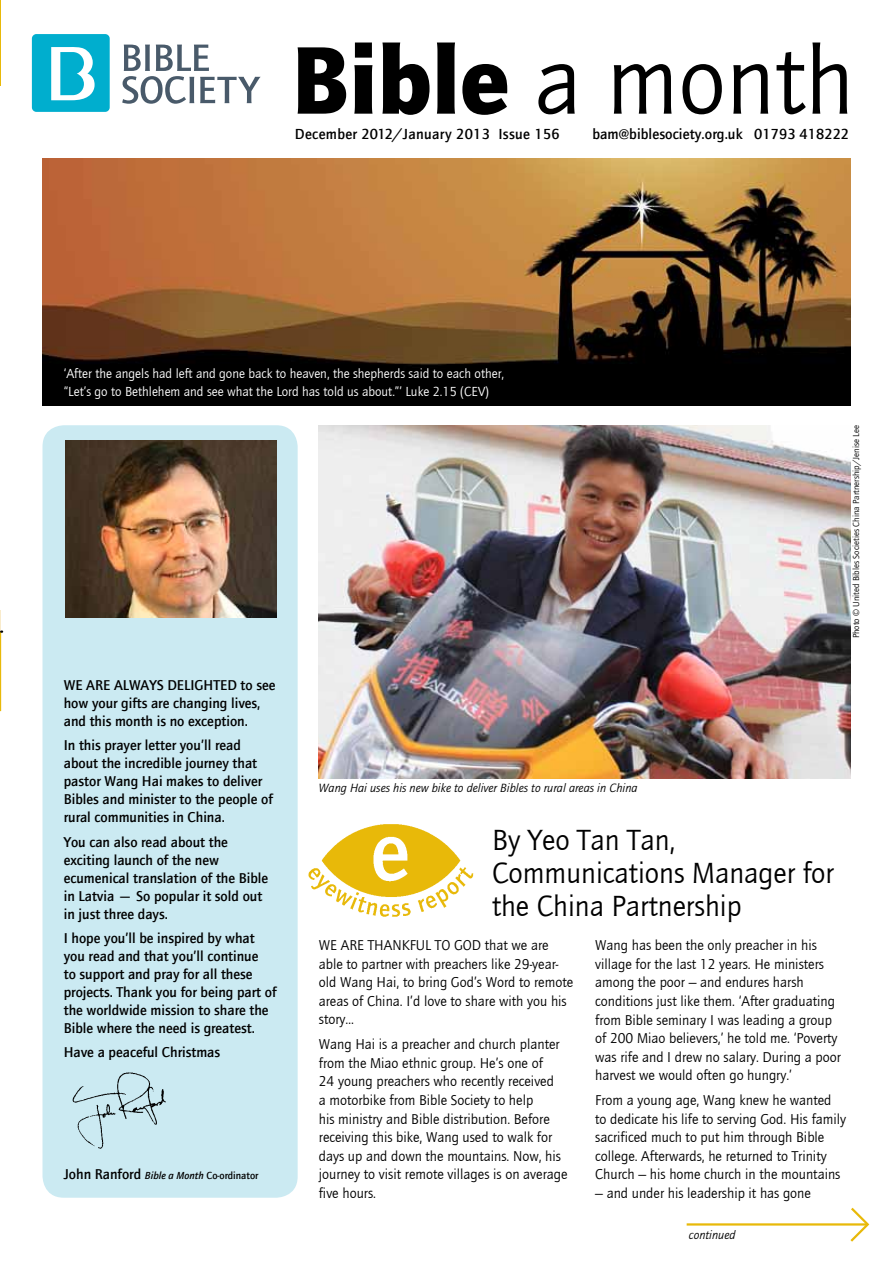
<style>
.page{position:relative;width:893px;height:1263px;background:#fff}
.page>*{position:absolute;margin:0;border:0;box-sizing:border-box;transform-origin:0 0}
.t1{font:99.3px "ITC Quay Sans Com";color:#000}
.t2{font:30px/33px "ITC Quay Sans Com";color:#000}
.t3{font:500 15px "ITC Quay Sans Com";letter-spacing:.005em;color:#000}
.t4{font:14.7px/18.6px "ITC Quay Sans Com";color:#000}
.t5{font:500 14.7px/18px "ITC Quay Sans Com";color:#000}
.t6{font:13.5px/18px "ITC Quay Sans Com";color:#fff}
.t7{font:italic 12.3px "ITC Quay Sans";color:#000}
.t8{font:500 10.5px "ITC Quay Sans Com";color:#000}
.t9{font:9px "ITC Quay Sans Com";color:#000}
.s1{font-weight:900}
.s2{font-size:14.7px}
.s3{font-style:italic}
</style>
<div class="page">
<div style="left:43px;top:425px;width:255px;height:773px;background:#cbeaf2;border-radius:21px"></div>
<img style="left:308px;top:824px;width:166px;height:93px">
<img style="left:319px;top:425px;width:531px;height:353px">
<hr style="left:687px;top:1223px;width:179px;height:2px;background:#e8b909">
<svg style="left:848px;top:1207px;width:22px;height:35px"></svg>
<img style="left:65px;top:441px;width:211px;height:177px">
<svg style="left:122px;top:45px;width:139px;height:59px"></svg>
<div style="left:32px;top:34px;width:78px;height:78px;background:#00aece;border-radius:5px"></div>
<svg style="left:51px;top:47px;width:44px;height:53px"></svg>
<img style="left:72px;top:1072px;width:94px;height:77px">
<hr style="left:0;top:0;width:1px;height:85px;background:#e8b909">
<svg style="left:0;top:630px;width:2px;height:81px"></svg>
<img style="left:43px;top:158px;width:807px;height:247px">
<h1 class="t1" style="left:291px;top:22px;width:564px"><span class="s1">Bible</span> a month</h1>
<p class="t3" style="left:295px;top:125px;width:266px">December 2012/January 2013 Issue 156</p>
<p class="t3" style="left:592px;top:125px;width:258px">bam@biblesociety.org.uk 01793 418222</p>
<p class="t6" style="left:64px;top:364px;width:442px">‘After the angels had left and gone back to heaven, the shepherds said to each other, “Let’s go to Bethlehem and see what the Lord has told us about.”’ Luke 2.15 (CEV)</p>
<p class="t9" style="left:851px;top:638px;width:215px;rotate:-90deg">Photo © United Bibles Societies China Partnership/Jenise Lee</p>
<p class="t5" style="left:64px;top:675px;width:60px">We are always</p>
<p class="t5" style="left:167px;top:675px;width:17px">delig</p>
<p class="t5" style="left:64px;top:675px;width:213px;text-indent:140px">hte d to see how your gifts are changing lives, and this month is no exception.</p>
<p class="t5" style="left:64px;top:736px;width:210px">In this prayer letter you’ll read about the incredible journey that pastor Wang Hai makes to deliver<br>Bibles and minister to the people of rural communities in China.</p>
<p class="t5" style="left:64px;top:832px;width:206px">You can also read about the exciting launch of the new ecumenical translation of the Bible in Latvia — So popular it sold out in just three days.</p>
<p class="t5" style="left:64px;top:929px;width:214px">I hope you’ll be inspired by what you read and that you’ll continue<br>to support and pray for all these projects. Thank you for being part of the worldwide mission to share the Bible where the need is greatest.</p>
<p class="t5" style="left:64px;top:1043px;width:158px">H ave a peaceful Christmas</p>
<p class="t8" style="left:64px;top:1169px;width:196px"><span class="s2">John Ranford</span> <span class="s3">Bible a Month</span> Co-ordinator</p>
<p class="t7" style="left:319px;top:781px;width:320px">Wang Hai uses his new bike to deliver Bibles to rural areas in China</p>
<h2 class="t2" style="left:492px;top:823px;width:343px">By Yeo Tan Tan,<br>Communications Manager for the China Partnership</h2>
<p class="t4" style="left:319px;top:936px;width:256px">We are than kful to God that we are able to partner with preachers like 29-year&shy;old Wang Hai, to bring God’s Word to remote areas of China. I’d love to share with you his story…</p>
<p class="t4" style="left:319px;top:1035px;width:250px">Wang Hai is a preacher and church planter from the Miao ethnic group. He’s one of<br>24 young preachers who recently received<br>a motorbike from Bible Society to help<br>his ministry and Bible distribution. Before receiving this bike, Wang used to walk for days up and down the mountains. Now, his journey to visit remote villages is on average five hours.</p>
<p class="t4" style="left:595px;top:936px;width:247px">Wang has been the only preacher in his village for the last 12 years. He ministers among the poor – and endures harsh conditions just like them. ‘After graduating from Bible seminary I was leading a group of 200 Miao believers,’ he told me. ‘Poverty was rife and I drew no salary. During a poor harvest we would often go hungry.’</p>
<p class="t4" style="left:595px;top:1091px;width:252px">From a young age, Wang knew he wanted to dedicate his life to serving God. H is family sacrificed much to put him through Bible college. Afterwards, he returned to Trinity Church – his home church in the mountains</p>
<p class="t4" style="left:595px;top:1183px;width:217px">– and under his leadership it has gone</p>
<p class="t7" style="left:689px;top:1228px;width:48px">continued</p>
</div>
